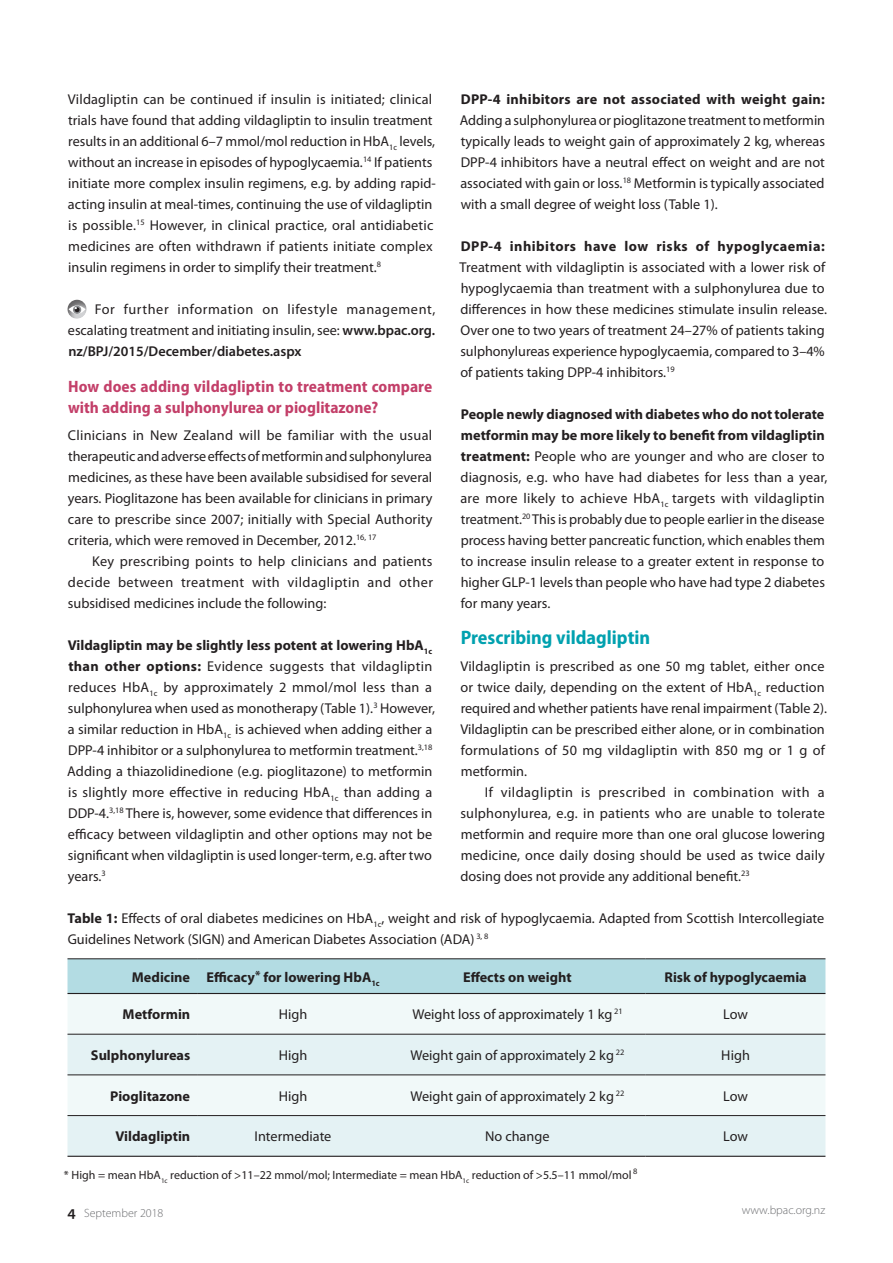
<style>
.page{position:relative;width:893px;height:1263px;background:#fff}
.page>*{position:absolute;margin:0;border:0;box-sizing:border-box;transform-origin:0 0}
.A_head{font:700 semi-condensed 19.5px "Myriad Pro";color:#00a1af}
.B_head{font:700 semi-condensed 16.5px/21px "Myriad Pro";color:#c33f69}
.Body_Line_Space{font:14.25px/21px "Myriad Pro";color:#231f20}
.Body{font:14.25px/21px "Myriad Pro";color:#231f20}
.Body-First_Line_Inde{font:14.25px/21px "Myriad Pro";color:#231f20;text-align:justify}
.Body-2{font:700 14.25px "Myriad Pro";color:#231f20}
.Footnote{font:12px "Myriad Pro";color:#231f20}
.t1{font:300 12px "Myriad Pro";color:#6c6d70}
.s1{font-weight:600}
.s2{font-weight:700}
.s3{font-weight:600;font-size:15.75px;color:#231f20}
</style>
<div class="page">
<div style="left:65px;top:298px;width:23px;height:22px;background:#231f20;opacity:.6"></div>
<svg style="left:69px;top:305px;width:17px;height:9px"></svg>
<svg style="left:73px;top:306px;width:8px;height:8px"></svg>
<svg style="left:75px;top:307px;width:5px;height:5px"></svg>
<div style="left:68px;top:959px;width:757px;height:34px;background:#b3dce3"></div>
<div style="left:68px;top:994px;width:757px;height:40px;background:#f1f9f9"></div>
<svg style="left:68px;top:1035px;width:757px;height:121px;fill:#e4f2f4"></svg>
<hr style="left:68px;top:958px;width:129px;height:1px;background:#231f20">
<hr style="left:197px;top:958px;width:192px;height:1px;background:#231f20">
<hr style="left:389px;top:958px;width:257px;height:1px;background:#231f20">
<hr style="left:646px;top:958px;width:179px;height:1px;background:#231f20">
<hr style="left:68px;top:1034px;width:129px;height:1px;background:#231f20">
<hr style="left:197px;top:1034px;width:192px;height:1px;background:#231f20">
<hr style="left:389px;top:1034px;width:257px;height:1px;background:#231f20">
<hr style="left:646px;top:1034px;width:179px;height:1px;background:#231f20">
<hr style="left:68px;top:1074px;width:129px;height:1px;background:#231f20">
<hr style="left:197px;top:1074px;width:192px;height:1px;background:#231f20">
<hr style="left:389px;top:1074px;width:257px;height:1px;background:#231f20">
<hr style="left:646px;top:1074px;width:179px;height:1px;background:#231f20">
<hr style="left:68px;top:1115px;width:129px;height:1px;background:#231f20">
<hr style="left:197px;top:1115px;width:192px;height:1px;background:#231f20">
<hr style="left:389px;top:1115px;width:257px;height:1px;background:#231f20">
<hr style="left:646px;top:1115px;width:179px;height:1px;background:#231f20">
<hr style="left:68px;top:1156px;width:129px;height:1px;background:#231f20">
<hr style="left:197px;top:1156px;width:192px;height:1px;background:#231f20">
<hr style="left:389px;top:1156px;width:257px;height:1px;background:#231f20">
<hr style="left:646px;top:1156px;width:179px;height:1px;background:#231f20">
<hr style="left:68px;top:993px;width:129px;height:1px;background:#231f20">
<hr style="left:197px;top:993px;width:192px;height:1px;background:#231f20">
<hr style="left:389px;top:993px;width:257px;height:1px;background:#231f20">
<hr style="left:646px;top:993px;width:179px;height:1px;background:#231f20">
<p class="Body" style="left:68px;top:88px;width:369px">Vildagliptin can be continued if insulin is initiated; clinical trials have found that adding vildagliptin to insulin treatment results in an additional 6–7 mmol/mol reduction in HbA<sub>1c</sub> levels, without an increase in episodes of hypoglycaemia.<sup>14</sup> If patients initiate more complex insulin regimens, e.g. by adding rapid&shy;acting insulin at meal-times, continuing the use of vildagliptin is possible.<sup>15</sup> However, in clinical practice, oral antidiabetic medicines are often withdrawn if patients initiate complex insulin regimens in order to simplify their treatment.<sup>8</sup></p>
<p class="Body_Line_Space" style="left:68px;top:298px;width:369px;text-align:justify;text-indent:27px">For further information on lifestyle management, escalating treatment and initiating insulin, see: <span class="s1">www.bpac.org. nz/BPJ/2015/December/diabetes.aspx</span></p>
<p class="B_head" style="left:68px;top:376px;width:366px">How does adding vildagliptin to treatment compare with adding a sulphonylurea or pioglitazone?</p>
<p class="Body" style="left:68px;top:424px;width:366px;text-align:justify">Clinicians in New Zealand will be familiar with the usual therapeutic and adverse effects of metformin and sulphonylurea medicines, as these have been available subsidised for several years. Pioglitazone has been available for clinicians in primary care to prescribe since 2007; initially with Special Authority criteria, which were removed in December, 2012.<sup>16,</sup> <sup>17</sup></p>
<p class="Body-First_Line_Inde" style="left:68px;top:550px;width:367px;text-indent:24px">Key prescribing points to help clinicians and patients decide between treatment with vildagliptin and other subsidised medicines include the following:</p>
<p class="Body_Line_Space" style="left:67px;top:634px;width:369px"><span class="s2">Vildagliptin may be slightly less potent at lowering HbA</span><sub>1c </sub><span class="s2">than other options:</span> Evidence suggests that vildagliptin reduces HbA<sub>1c</sub> by approximately 2 mmol/mol less than a sulphonylurea when used as monotherapy (Table 1).<sup>3</sup> However, a similar reduction in HbA<sub>1c</sub> is achieved when adding either a DPP-4 inhibitor or a sulphonylurea to metformin treatment.<sup>3,18<br></sup>Adding a thiazolidinedione (e.g. pioglitazone) to metformin is slightly more effective in reducing HbA<sub>1c</sub> than adding a DDP-4.<sup>3,18</sup> There is, however, some evidence that differences in efficacy between vildagliptin and other options may not be significant when vildagliptin is used longer-term, e.g. after two years.<sup>3</sup></p>
<p class="Body_Line_Space" style="left:460px;top:88px;width:367px;text-align:justify"><span class="s2">DPP-4 inhibitors are not associated with weight gain:<br></span>Adding a sulphonylurea or pioglitazone treatment to metformin typically leads to weight gain of approximately 2 kg, whereas DPP-4 inhibitors have a neutral effect on weight and are not associated with gain or loss.<sup>18</sup> Metformin is typically associated with a small degree of weight loss (Table 1).</p>
<p class="Body_Line_Space" style="left:460px;top:235px;width:369px"><span class="s2">DPP-4 inhibitors have low risks of hypoglycaemia:<br></span>Treatment with vildagliptin is associated with a lower risk of hypoglycaemia than treatment with a sulphonylurea due to differences in how these medicines stimulate insulin release.<br>Over one to two years of treatment 24–27% of patients taking sulphonylureas experience hypoglycaemia, compared to 3–4% of patients taking DPP-4 inhibitors.<sup>19</sup></p>
<p class="Body_Line_Space" style="left:460px;top:403px;width:369px"><span class="s2">People newly diagnosed with diabetes who do not tolerate metformin may be more likely to benefit from vildagliptin treatment:</span> People who are younger and who are closer to diagnosis, e.g. who have had diabetes for less than a year, are more likely to achieve HbA<sub>1c</sub> targets with vildagliptin treatment.<sup>20</sup> This is probably due to people earlier in the disease process having better pancreatic function, which enables them to increase insulin release to a greater extent in response to higher GLP-1 levels than people who have had type 2 diabetes for many years.</p>
<p class="A_head" style="left:461px;top:626px;width:191px">Prescribing vildagliptin</p>
<p class="Body" style="left:460px;top:655px;width:368px">Vildagliptin is prescribed as one 50 mg tablet, either once or twice daily, depending on the extent of HbA<sub>1c</sub> reduction required and whether patients have renal impairment (Table 2).<br>Vildagliptin can be prescribed either alone, or in combination formulations of 50 mg vildagliptin with 850 mg or 1 g of metformin.</p>
<p class="Body-First_Line_Inde" style="left:460px;top:781px;width:366px;text-indent:24px">If vildagliptin is prescribed in combination with a sulphonylurea, e.g. in patients who are unable to tolerate metformin and require more than one oral glucose lowering medicine, once daily dosing should be used as twice daily dosing does not provide any additional benefit.<sup>23</sup></p>
<p class="Body" style="left:68px;top:907px;width:758px"><span class="s2">Table 1:</span> Effects of oral diabetes medicines on HbA<sub>1c</sub>, weight and risk of hypoglycaemia. Adapted from Scottish Intercollegiate<br>Guidelines Network (SIGN) and American Diabetes Association (ADA) <sup>3,</sup> <sup>8</sup></p>
<p class="Body-2" style="left:132px;top:967px;width:60px">Medicine</p>
<p class="Body-2" style="left:207px;top:967px;width:175px">Efficacy<sup>*</sup> for lowering HbA<sub>1c</sub></p>
<p class="Body-2" style="left:463px;top:967px;width:110px">Effects on weight</p>
<p class="Body-2" style="left:664px;top:967px;width:144px">Risk of hypoglycaemia</p>
<p class="Body-2" style="left:123px;top:1005px;width:69px">Metformin</p>
<p class="Body" style="left:279px;top:1004px;width:30px">High</p>
<p class="Body" style="left:412px;top:1004px;width:212px">Weight loss of approximately 1 kg <sup>21</sup></p>
<p class="Body" style="left:723px;top:1004px;width:26px">Low</p>
<p class="Body-2" style="left:91px;top:1046px;width:101px">Sulphonylureas</p>
<p class="Body" style="left:279px;top:1044px;width:30px">High</p>
<p class="Body" style="left:410px;top:1044px;width:215px">Weight gain of approximately 2 kg <sup>22</sup></p>
<p class="Body" style="left:721px;top:1044px;width:30px">High</p>
<p class="Body-2" style="left:110px;top:1086px;width:81px">Pioglitazone</p>
<p class="Body" style="left:279px;top:1085px;width:30px">High</p>
<p class="Body" style="left:410px;top:1085px;width:215px">Weight gain of approximately 2 kg <sup>22</sup></p>
<p class="Body" style="left:723px;top:1085px;width:26px">Low</p>
<p class="Body-2" style="left:116px;top:1127px;width:76px">Vildagliptin</p>
<p class="Body" style="left:255px;top:1126px;width:78px">Intermediate</p>
<p class="Body" style="left:485px;top:1126px;width:66px">No change</p>
<p class="Body" style="left:723px;top:1126px;width:26px">Low</p>
<p class="Footnote" style="left:64px;top:1167px;width:575px">* High = mean HbA<sub>1c</sub> reduction of &gt;11–22 mmol/mol; Intermediate = mean HbA<sub>1c</sub> reduction of &gt;5.5–11 mmol/mol <sup>8</sup></p>
<p class="t1" style="left:68px;top:1206px;width:97px"><span class="s3">4</span> September 2018</p>
<p class="t1" style="left:742px;top:1202px;width:85px">www.bpac.org.nz</p>
</div>
